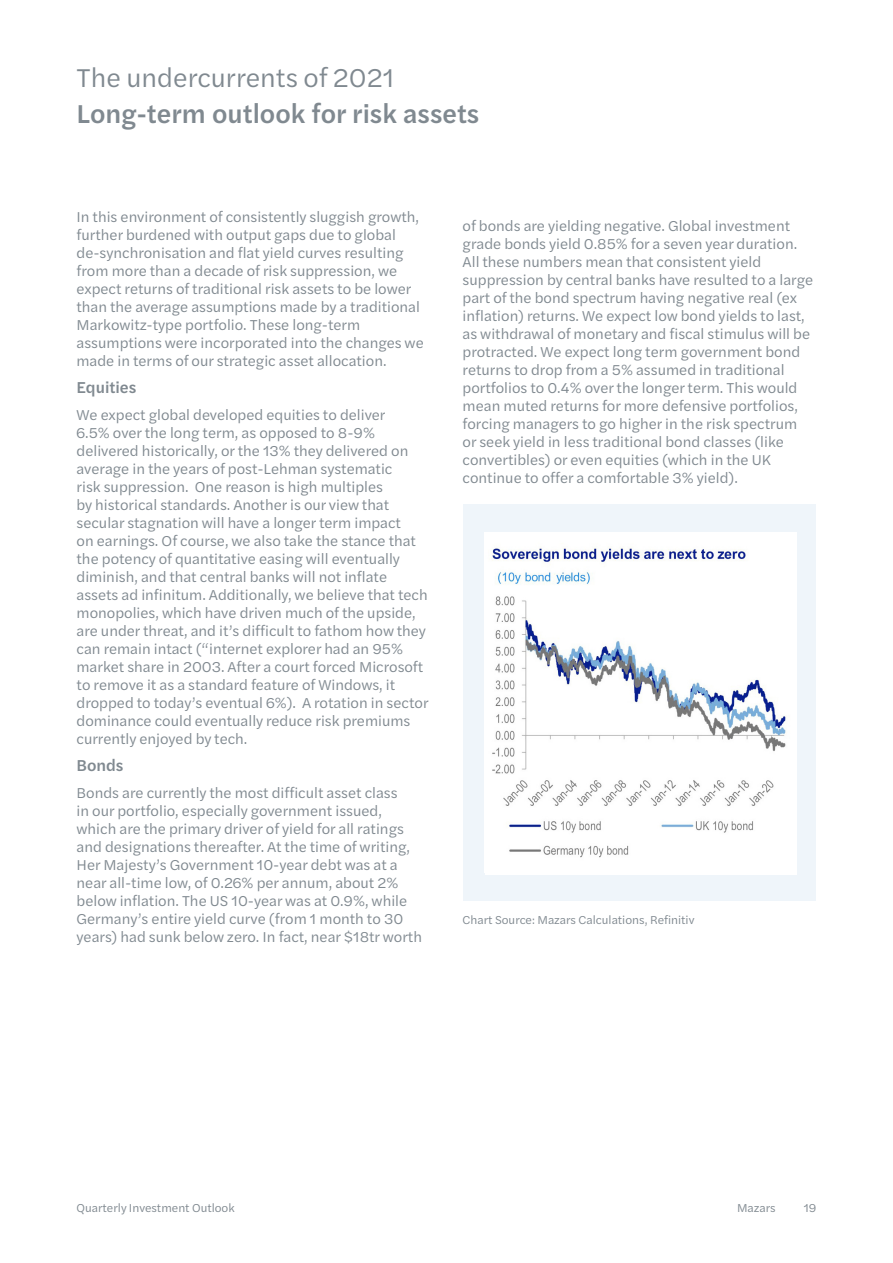
<style>
.page{position:relative;width:893px;height:1263px;background:#fff}
.page>*{position:absolute;margin:0;border:0;box-sizing:border-box;transform-origin:0 0}
.Page_subtitle{font:500 27px "Halyard Text";color:#808990}
.Page_title{font:27px "Halyard Text";color:#808990}
.Subheading_2{font:500 16.5px "Halyard Text";color:#808990}
.Body_text{font:15px/18px "Halyard Text";color:#808990}
.Footer_text{font:12px "Halyard Text";color:#808990}
</style>
<div class="page">
<div style="left:463px;top:504px;width:353px;height:397px;background:#eff5fa"></div>
<img style="left:485px;top:533px;width:312px;height:339px">
<p class="Page_title" style="left:77px;top:58px;width:319px">The undercurrents of 2021</p>
<p class="Page_subtitle" style="left:77px;top:94px;width:404px">Long-term outlook for risk assets</p>
<p class="Body_text" style="left:77px;top:207px;width:349px">In this environment of consistently sluggish growth, further burdened with output gaps due to global de-synchronisation and flat yield curves resulting from more than a decade of risk suppression, we expect returns of traditional risk assets to be lower than the average assumptions made by a traditional Markowitz-type portfolio. These long-term assumptions were incorporated into the changes we made in terms of our strategic asset allocation.</p>
<p class="Subheading_2" style="left:77px;top:375px;width:61px">Equities</p>
<p class="Body_text" style="left:77px;top:405px;width:354px">We expect global developed equities to deliver<br>6.5% over the long term, as opposed to 8-9% delivered historically, or the 13% they delivered on average in the years of post-Lehman systematic<br>risk suppression. One reason is high multiples<br>by historical standards. Another is our view that secular stagnation will have a longer term impact<br>on earnings. Of course, we also take the stance that the potency of quantitative easing will eventually diminish, and that central banks will not inflate assets ad infinitum. Additionally, we believe that tech monopolies, which have driven much of the upside, are under threat, and it’s difficult to fathom how they can remain intact (“internet explorer had an 95% market share in 2003. After a court forced Microsoft to remove it as a standard feature of Windows, it dropped to today’s eventual 6%). A rotation in sector dominance could eventually reduce risk premiums currently enjoyed by tech.</p>
<p class="Subheading_2" style="left:77px;top:753px;width:49px">Bonds</p>
<p class="Body_text" style="left:77px;top:783px;width:347px">Bonds are currently the most difficult asset class<br>in our portfolio, especially government issued, which are the primary driver of yield for all ratings and designations thereafter. At the time of writing, Her Majesty’s Government 10-year debt was at a near all-time low, of 0.26% per annum, about 2% below inflation. The US 10-year was at 0.9%, while Germany’s entire yield curve (from 1 month to 30 years) had sunk below zero. In fact, near $18tr worth</p>
<p class="Body_text" style="left:463px;top:216px;width:352px">of bonds are yielding negative. Global investment grade bonds yield 0.85% for a seven year duration.<br>All these numbers mean that consistent yield suppression by central banks have resulted to a large part of the bond spectrum having negative real (ex inflation) returns. We expect low bond yields to last, as withdrawal of monetary and fiscal stimulus will be protracted. We expect long term government bond returns to drop from a 5% assumed in traditional portfolios to 0.4% over the longer term. This would mean muted returns for more defensive portfolios, forcing managers to go higher in the risk spectrum or seek yield in less traditional bond classes (like convertibles) or even equities (which in the UK continue to offer a comfortable 3% yield).</p>
<p class="Footer_text" style="left:463px;top:911px;width:233px">Chart Source: Mazars Calculations, Refinitiv</p>
<p class="Footer_text" style="left:77px;top:1199px;width:160px">Quarterly Investment Outlook</p>
<p class="Footer_text" style="left:737px;top:1199px;width:40px">Mazars</p>
<p class="Footer_text" style="left:804px;top:1199px;width:14px">19</p>
</div>
